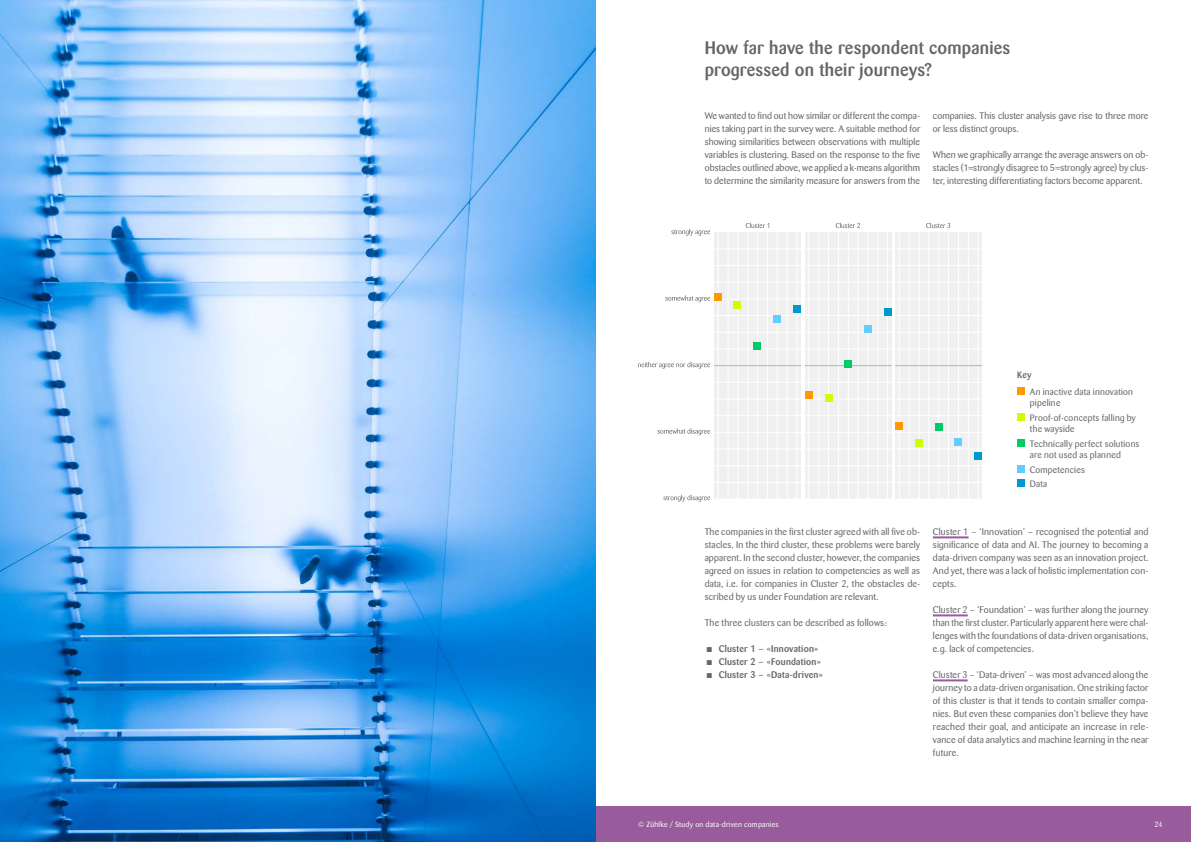
<style>
.page{position:relative;width:1191px;height:842px;background:#fff}
.page>*{position:absolute;margin:0;border:0;box-sizing:border-box;transform-origin:0 0}
.t1{font:18px/21.6px "AA Zuehlke Med OTPS";letter-spacing:.01em;color:#666}
.t2{font:9.5px/13px "AA Zuehlke OTPS";letter-spacing:.015em;color:#666;text-align:justify}
.t3{font:9.5px "AA Zuehlke Med OTPS";letter-spacing:.02em;color:#666}
.t4{font:9.2px/11.6px "AA Zuehlke OTPS";letter-spacing:.025em;color:#666}
.t5{font:9.2px "AA Zuehlke Med OTPS";color:#666}
.t6{font:7.5px "AA Zuehlke OTPS";letter-spacing:.035em;color:#fff}
.s1{font-family:"AA Zuehlke OTPS"}
</style>
<div class="page">
<div style="left:595px;top:806px;width:596px;height:36px;background:#985b9c"></div>
<hr style="left:933px;top:536px;width:35px;height:2px;background:#985b9c">
<hr style="left:933px;top:614px;width:34px;height:2px;background:#985b9c">
<hr style="left:933px;top:679px;width:34px;height:2px;background:#985b9c">
<div style="left:1017px;top:387px;width:8px;height:8px;background:#f90"></div>
<div style="left:1017px;top:413px;width:8px;height:8px;background:#cf0"></div>
<div style="left:1017px;top:439px;width:8px;height:8px;background:#0c6"></div>
<div style="left:1017px;top:465px;width:8px;height:8px;background:#6cf"></div>
<div style="left:1017px;top:479px;width:8px;height:8px;background:#09c"></div>
<img style="left:0;top:0;width:595px;height:842px">
<div style="left:714px;top:232px;width:87px;height:267px;background:#f0f0f0"></div>
<svg style="left:745px;top:223px;width:24px;height:5px"></svg>
<svg style="left:665px;top:295px;width:45px;height:7px"></svg>
<svg style="left:638px;top:362px;width:72px;height:7px"></svg>
<svg style="left:657px;top:428px;width:53px;height:7px"></svg>
<svg style="left:663px;top:495px;width:47px;height:7px"></svg>
<svg style="left:835px;top:223px;width:25px;height:5px"></svg>
<svg style="left:926px;top:223px;width:24px;height:5px"></svg>
<hr style="left:718px;top:232px;width:1px;height:267px;background:#fff">
<hr style="left:728px;top:232px;width:1px;height:267px;background:#fff">
<hr style="left:747px;top:232px;width:1px;height:267px;background:#fff">
<hr style="left:767px;top:232px;width:1px;height:267px;background:#fff">
<hr style="left:787px;top:232px;width:1px;height:267px;background:#fff">
<hr style="left:737px;top:232px;width:1px;height:267px;background:#fff">
<hr style="left:757px;top:232px;width:1px;height:267px;background:#fff">
<hr style="left:777px;top:232px;width:1px;height:267px;background:#fff">
<hr style="left:796px;top:232px;width:1px;height:267px;background:#fff">
<hr style="left:714px;top:449px;width:87px;height:1px;background:#fff">
<hr style="left:714px;top:482px;width:87px;height:1px;background:#fff">
<hr style="left:714px;top:465px;width:87px;height:1px;background:#fff">
<hr style="left:714px;top:432px;width:87px;height:1px;background:#fff">
<hr style="left:714px;top:415px;width:87px;height:1px;background:#fff">
<hr style="left:714px;top:399px;width:87px;height:1px;background:#fff">
<hr style="left:714px;top:382px;width:87px;height:1px;background:#fff">
<hr style="left:714px;top:365px;width:87px;height:1px;background:#b3b3b3">
<hr style="left:714px;top:349px;width:87px;height:1px;background:#fff">
<hr style="left:714px;top:332px;width:87px;height:1px;background:#fff">
<hr style="left:714px;top:315px;width:87px;height:1px;background:#fff">
<hr style="left:714px;top:299px;width:87px;height:1px;background:#fff">
<hr style="left:714px;top:282px;width:87px;height:1px;background:#fff">
<hr style="left:714px;top:265px;width:87px;height:1px;background:#fff">
<hr style="left:714px;top:249px;width:87px;height:1px;background:#fff">
<div style="left:804px;top:232px;width:87px;height:267px;background:#f0f0f0"></div>
<hr style="left:808px;top:232px;width:1px;height:267px;background:#fff">
<hr style="left:818px;top:232px;width:1px;height:267px;background:#fff">
<hr style="left:838px;top:232px;width:1px;height:267px;background:#fff">
<hr style="left:858px;top:232px;width:1px;height:267px;background:#fff">
<hr style="left:877px;top:232px;width:1px;height:267px;background:#fff">
<hr style="left:828px;top:232px;width:1px;height:267px;background:#fff">
<hr style="left:848px;top:232px;width:1px;height:267px;background:#fff">
<hr style="left:867px;top:232px;width:1px;height:267px;background:#fff">
<hr style="left:887px;top:232px;width:1px;height:267px;background:#fff">
<hr style="left:804px;top:449px;width:87px;height:1px;background:#fff">
<hr style="left:804px;top:482px;width:87px;height:1px;background:#fff">
<hr style="left:804px;top:465px;width:87px;height:1px;background:#fff">
<hr style="left:804px;top:432px;width:87px;height:1px;background:#fff">
<hr style="left:804px;top:415px;width:87px;height:1px;background:#fff">
<hr style="left:804px;top:399px;width:87px;height:1px;background:#fff">
<hr style="left:804px;top:382px;width:87px;height:1px;background:#fff">
<hr style="left:804px;top:365px;width:87px;height:1px;background:#b3b3b3">
<hr style="left:804px;top:349px;width:87px;height:1px;background:#fff">
<hr style="left:804px;top:332px;width:87px;height:1px;background:#fff">
<hr style="left:804px;top:315px;width:87px;height:1px;background:#fff">
<hr style="left:804px;top:299px;width:87px;height:1px;background:#fff">
<hr style="left:804px;top:282px;width:87px;height:1px;background:#fff">
<hr style="left:804px;top:265px;width:87px;height:1px;background:#fff">
<hr style="left:804px;top:249px;width:87px;height:1px;background:#fff">
<div style="left:895px;top:232px;width:87px;height:267px;background:#f0f0f0"></div>
<hr style="left:899px;top:232px;width:1px;height:267px;background:#fff">
<hr style="left:909px;top:232px;width:1px;height:267px;background:#fff">
<hr style="left:928px;top:232px;width:1px;height:267px;background:#fff">
<hr style="left:948px;top:232px;width:1px;height:267px;background:#fff">
<hr style="left:968px;top:232px;width:1px;height:267px;background:#fff">
<hr style="left:918px;top:232px;width:1px;height:267px;background:#fff">
<hr style="left:938px;top:232px;width:1px;height:267px;background:#fff">
<hr style="left:958px;top:232px;width:1px;height:267px;background:#fff">
<hr style="left:977px;top:232px;width:1px;height:267px;background:#fff">
<hr style="left:895px;top:449px;width:87px;height:1px;background:#fff">
<hr style="left:895px;top:482px;width:87px;height:1px;background:#fff">
<hr style="left:895px;top:465px;width:87px;height:1px;background:#fff">
<hr style="left:895px;top:432px;width:87px;height:1px;background:#fff">
<hr style="left:895px;top:415px;width:87px;height:1px;background:#fff">
<hr style="left:895px;top:399px;width:87px;height:1px;background:#fff">
<hr style="left:895px;top:382px;width:87px;height:1px;background:#fff">
<hr style="left:895px;top:365px;width:87px;height:1px;background:#b3b3b3">
<hr style="left:895px;top:349px;width:87px;height:1px;background:#fff">
<hr style="left:895px;top:332px;width:87px;height:1px;background:#fff">
<hr style="left:895px;top:315px;width:87px;height:1px;background:#fff">
<hr style="left:895px;top:299px;width:87px;height:1px;background:#fff">
<hr style="left:895px;top:282px;width:87px;height:1px;background:#fff">
<hr style="left:895px;top:265px;width:87px;height:1px;background:#fff">
<hr style="left:895px;top:249px;width:87px;height:1px;background:#fff">
<div style="left:793px;top:305px;width:8px;height:8px;background:#09c"></div>
<div style="left:773px;top:315px;width:8px;height:8px;background:#6cf"></div>
<div style="left:753px;top:342px;width:8px;height:8px;background:#0c6"></div>
<div style="left:732px;top:301px;width:8px;height:8px;background:#cf0"></div>
<div style="left:714px;top:293px;width:8px;height:8px;background:#f90"></div>
<div style="left:883px;top:308px;width:8px;height:8px;background:#09c"></div>
<div style="left:864px;top:325px;width:8px;height:8px;background:#6cf"></div>
<div style="left:844px;top:360px;width:8px;height:8px;background:#0c6"></div>
<div style="left:824px;top:394px;width:8px;height:8px;background:#cf0"></div>
<div style="left:805px;top:391px;width:8px;height:8px;background:#f90"></div>
<div style="left:974px;top:452px;width:8px;height:8px;background:#09c"></div>
<div style="left:954px;top:438px;width:8px;height:8px;background:#6cf"></div>
<div style="left:934px;top:423px;width:8px;height:8px;background:#0c6"></div>
<div style="left:915px;top:439px;width:8px;height:7px;background:#cf0"></div>
<div style="left:895px;top:422px;width:8px;height:8px;background:#f90"></div>
<svg style="left:671px;top:229px;width:39px;height:7px"></svg>
<h1 class="t1" style="left:704px;top:37px;width:307px">How far have the respondent companies progressed on their journeys?</h1>
<p class="t2" style="left:704px;top:110px;width:217px">We wanted to find out how similar or different the compa&shy;nies taking part in the survey were. A suitable method for showing similarities between observations with multiple variables is clustering. Based on the response to the five obstacles outlined above, we applied a k-means algorithm to determine the similarity measure for answers from the</p>
<p class="t2" style="left:933px;top:110px;width:217px">companies. This cluster analysis gave rise to three more or less distinct groups.</p>
<p class="t2" style="left:933px;top:149px;width:217px">When we graphically arrange the average answers on ob&shy;stacles (1=strongly disagree to 5=strongly agree) by clus&shy;ter, interesting differentiating factors become apparent.</p>
<p class="t5" style="left:1017px;top:369px;width:16px">Key</p>
<p class="t4" style="left:1030px;top:386px;width:105px">An inactive data innovation pipeline</p>
<p class="t4" style="left:1030px;top:412px;width:107px">Proof-of-concepts falling by the wayside</p>
<p class="t4" style="left:1030px;top:438px;width:111px">Technically perfect solutions are not used as planned</p>
<p class="t4" style="left:1030px;top:462px;width:56px;line-height:14.4px">Competencies<br>Data</p>
<p class="t2" style="left:704px;top:526px;width:217px">The companies in the first cluster agreed with all five ob&shy;stacles. In the third cluster, these problems were barely apparent. In the second cluster, however, the companies agreed on issues in relation to competencies as well as data, i.e. for companies in Cluster 2, the obstacles de&shy;scribed by us under Foundation are relevant.</p>
<p class="t2" style="left:704px;top:617px;width:184px">The three clusters can be described as follows:</p>
<p class="t3" style="left:704px;top:643px;width:115px"><span class="s1">•</span> Cluster 1 – «Innovation»</p>
<p class="t3" style="left:704px;top:656px;width:118px"><span class="s1">•</span> Cluster 2 – «Foundation»</p>
<p class="t3" style="left:704px;top:669px;width:120px"><span class="s1">•</span> Cluster 3 – «Data-driven»</p>
<p class="t2" style="left:933px;top:526px;width:217px">Cluster 1 – ‘Innovation’ – recognised the potential and significance of data and AI. The journey to becoming a data-driven company was seen as an innovation project.<br>And yet, there was a lack of holistic implementation con&shy;cepts.</p>
<p class="t2" style="left:933px;top:604px;width:217px">Cluster 2 – ‘Foundation’ – was further along the journey than the first cluster. Particularly apparent here were chal&shy;lenges with the foundations of data-driven organisations, e.g. lack of competencies.</p>
<p class="t2" style="left:933px;top:669px;width:217px">Cluster 3 – ‘Data-driven’ – was most advanced along the journey to a data-driven organisation. One striking factor of this cluster is that it tends to contain smaller compa&shy;nies. But even these companies don’t believe they have reached their goal, and anticipate an increase in rele&shy;vance of data analytics and machine learning in the near future.</p>
<p class="t6" style="left:638px;top:820px;width:142px">© Zühlke / Study on data-driven companies</p>
<p class="t6" style="left:1154px;top:820px;width:9px">24</p>
</div>
